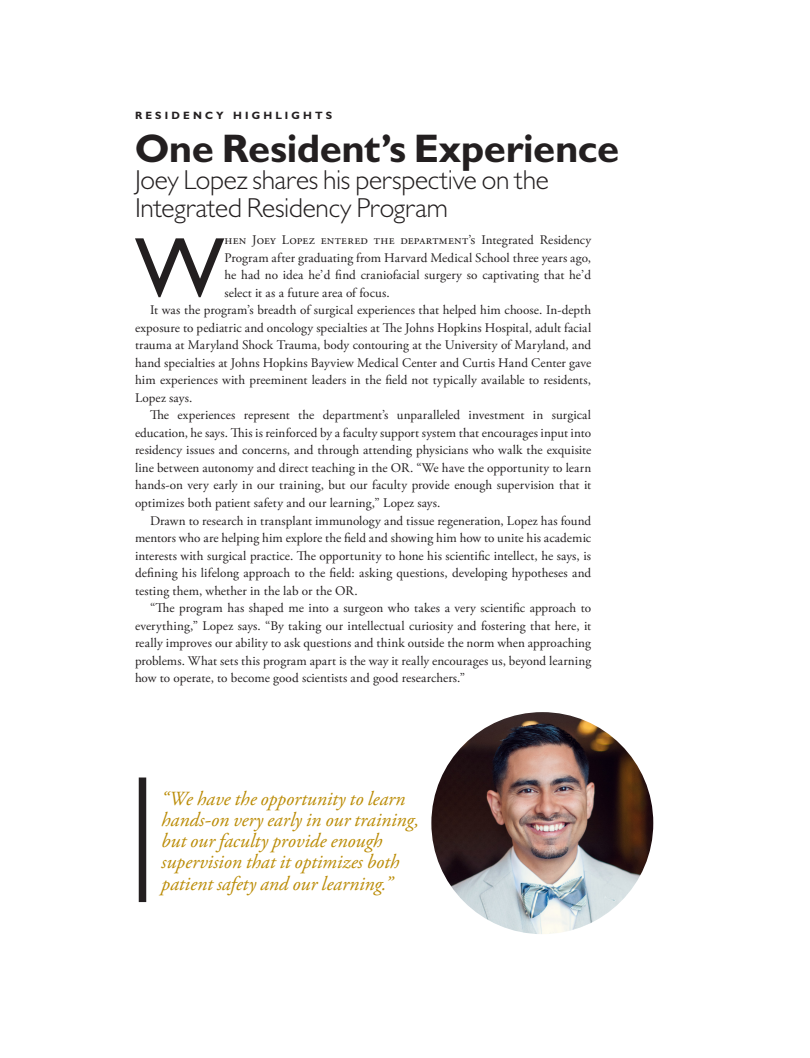
<style>
.page{position:relative;width:810px;height:1058px;background:#fff}
.page>*{position:absolute;margin:0;border:0;box-sizing:border-box;transform-origin:0 0}
.T10_5_drop_cap{font:500 85.88px "Gill Sans MT Std";color:#231f20}
.H32_light{font:700 40px "Gill Sans MT Std";letter-spacing:-.015em;color:#231f20}
.H20_Light{font:300 27.5px/27.5px "Gill Sans MT Std";letter-spacing:-.01em;color:#231f20}
.T16_italic{font:italic 20px/21.2px "Adobe Garamond Pro";color:#bb8c07}
.T10_5_indented{font:13.12px/17.5px "Adobe Garamond Pro";letter-spacing:.005em;color:#231f20;text-align:justify}
.T10_5_drop_cap-2{font:13.12px/17.5px "Adobe Garamond Pro";letter-spacing:.01em;color:#231f20;text-align:justify}
.C8_5-master{font:700 10.62px "Gill Sans MT Std";letter-spacing:.3em;color:#231f20}
</style>
<div class="page">
<img style="left:428px;top:708px;width:229px;height:229px;border-radius:115px">
<div style="left:424px;top:704px;width:237px;height:237px;border:8px solid #fff;border-radius:50%"></div>
<div style="left:139px;top:777px;width:7px;height:125px;background:#231f20"></div>
<p class="C8_5-master" style="left:135px;top:109px;width:199px">RESIDENCY HIGHLIGHTS</p>
<p class="H32_light" style="left:135px;top:123px;width:486px">One Resident’s Experience</p>
<p class="H20_Light" style="left:135px;top:166px;width:415px">Joey Lopez shares his perspective on the<br>Integrated Residency Program</p>
<p class="T10_5_drop_cap" style="left:135px;top:217px;width:91px">W</p>
<p class="T10_5_drop_cap-2" style="left:224px;top:232px;width:368px">hen Joey Lopez entered the department’s Integrated Residency Program after graduating from Harvard Medical School three years ago, he had no idea he’d find craniofacial surgery so captivating that he’d select it as a future area of focus.</p>
<p class="T10_5_indented" style="left:135px;top:302px;width:458px;text-indent:15px">It was the program’s breadth of surgical experiences that helped him choose. In-depth exposure to pediatric and oncology specialties at The Johns Hopkins Hospital, adult facial trauma at Maryland Shock Trauma, body contouring at the University of Maryland, and hand specialties at Johns Hopkins Bayview Medical Center and Curtis Hand Center gave him experiences with preeminent leaders in the field not typically available to residents, Lopez says.</p>
<p class="T10_5_indented" style="left:135px;top:407px;width:458px;text-indent:15px">The experiences represent the department’s unparalleled investment in surgical education, he says. This is reinforced by a faculty support system that encourages input into residency issues and concerns, and through attending physicians who walk the exquisite line between autonomy and direct teaching in the OR. “We have the opportunity to learn hands-on very early in our training, but our faculty provide enough supervision that it optimizes both patient safety and our learning,” Lopez says.</p>
<p class="T10_5_indented" style="left:135px;top:512px;width:458px;text-indent:15px">Drawn to research in transplant immunology and tissue regeneration, Lopez has found mentors who are helping him explore the field and showing him how to unite his academic interests with surgical practice. The opportunity to hone his scientific intellect, he says, is defining his lifelong approach to the field: asking questions, developing hypotheses and testing them, whether in the lab or the OR.</p>
<p class="T10_5_indented" style="left:135px;top:599px;width:458px;text-indent:15px">“The program has shaped me into a surgeon who takes a very scientific approach to everything,” Lopez says. “By taking our intellectual curiosity and fostering that here, it really improves our ability to ask questions and think outside the norm when approaching problems. What sets this program apart is the way it really encourages us, beyond learning how to operate, to become good scientists and good researchers.”</p>
<p class="T16_italic" style="left:161px;top:788px;width:260px">“We have the opportunity to learn hands-on very early in our training, but our faculty provide enough supervision that it optimizes both patient safety and our learning.”</p>
</div>
